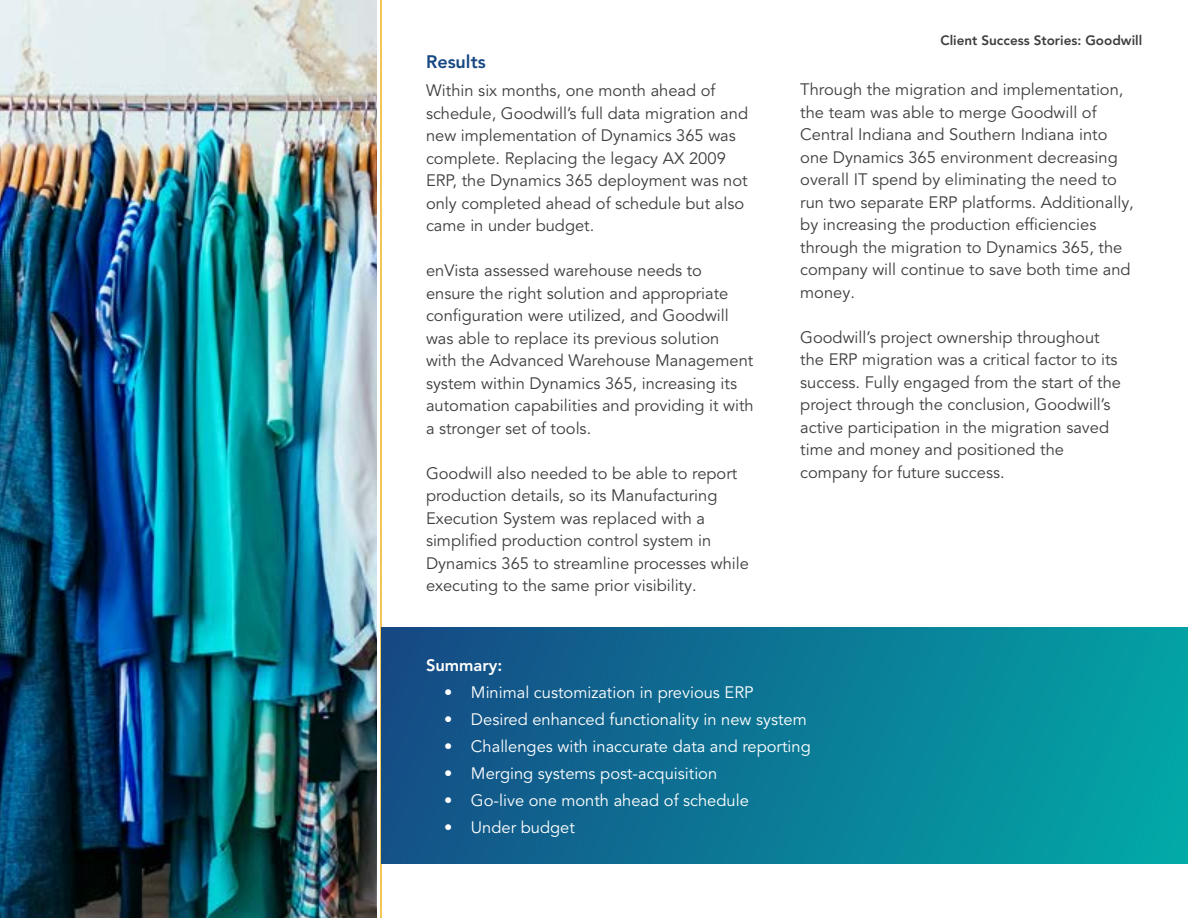
<style>
.page{position:relative;width:1188px;height:918px;background:#fff}
.page>*{position:absolute;margin:0;border:0;box-sizing:border-box;transform-origin:0 0}
.t1{font:800 18px "Avenir LT Pro";color:#164883}
.t2{font:16.5px/22.5px "Avenir LT Pro";color:#3e3e3e}
.t3{font:16.5px "Avenir LT Pro";color:#fff}
.t4{font:800 16.5px "Avenir LT Pro";color:#fff}
.t5{font:800 13.5px "Avenir LT Pro";color:#3e3e3e}
</style>
<div class="page">
<hr style="left:380px;top:0;width:2px;height:918px;background:#eeb31e">
<div style="left:381px;top:627px;width:807px;height:237px;background:linear-gradient(to right,#154c86,#02a6a6)"></div>
<img style="left:0;top:0;width:376px;height:918px">
<p class="t1" style="left:426px;top:51px;width:61px">Results</p>
<p class="t2" style="left:426px;top:79px;width:324px">Within six months, one month ahead of schedule, Goodwill’s full data migration and new implementation of Dynamics 365 was complete. Replacing the legacy AX 2009<br>ERP, the Dynamics 365 deployment was not only completed ahead of schedule but also came in under budget.</p>
<p class="t2" style="left:426px;top:260px;width:329px">enVista assessed warehouse needs to ensure the right solution and appropriate configuration were utilized, and Goodwill was able to replace its previous solution with the Advanced Warehouse Management system within Dynamics 365, increasing its automation capabilities and providing it with a stronger set of tools.</p>
<p class="t2" style="left:426px;top:462px;width:325px">Goodwill also needed to be able to report production details, so its Manufacturing Execution System was replaced with a simplified production control system in Dynamics 365 to streamline processes while executing to the same prior visibility.</p>
<p class="t5" style="left:940px;top:32px;width:203px">Client Success Stories: Goodwill</p>
<p class="t2" style="left:800px;top:78px;width:335px">Through the migration and implementation, the team was able to merge Goodwill of Central Indiana and Southern Indiana into one Dynamics 365 environment decreasing overall IT spend by eliminating the need to run two separate ERP platforms. Additionally, by increasing the production efficiencies through the migration to Dynamics 365, the company will continue to save both time and money.</p>
<p class="t2" style="left:800px;top:326px;width:322px">Goodwill’s project ownership throughout the ERP migration was a critical factor to its success. Fully engaged from the start of the project through the conclusion, Goodwill’s active participation in the migration saved time and money and positioned the company for future success.</p>
<p class="t4" style="left:426px;top:655px;width:78px">Summary:</p>
<p class="t3" style="left:444px;top:682px;width:311px">• Minimal customization in previous ERP</p>
<p class="t3" style="left:444px;top:709px;width:364px">• Desired enhanced functionality in new system</p>
<p class="t3" style="left:444px;top:736px;width:368px">• Challenges with inaccurate data and reporting</p>
<p class="t3" style="left:444px;top:763px;width:275px">• Merging systems post-acquisition</p>
<p class="t3" style="left:444px;top:790px;width:306px">• Go-live one month ahead of schedule</p>
<p class="t3" style="left:444px;top:817px;width:132px">• Under budget</p>
</div>
